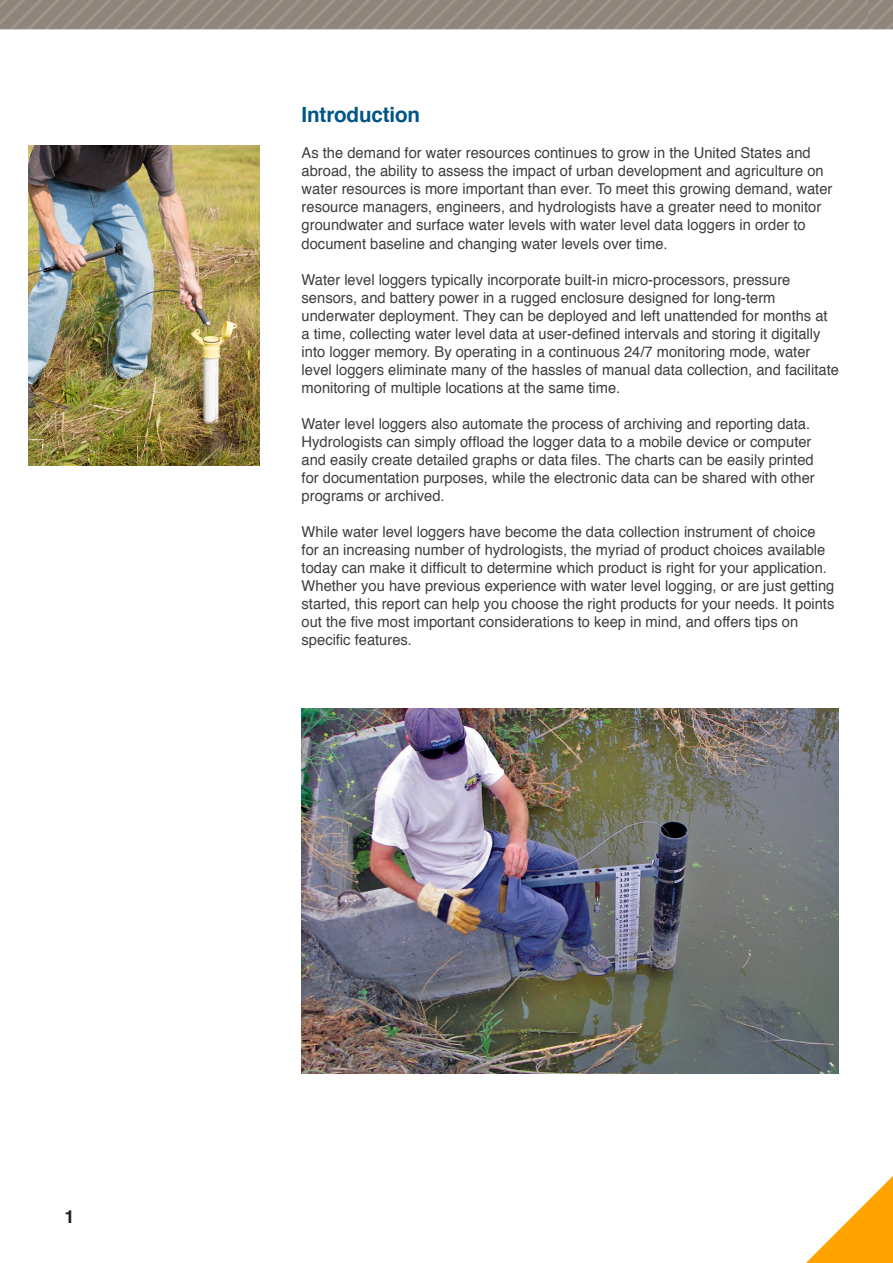
<style>
.page{position:relative;width:893px;height:1263px;background:#fff}
.page>*{position:absolute;margin:0;border:0;box-sizing:border-box;transform-origin:0 0}
.t1{font:700 21px "Helvetica";letter-spacing:-.005em;color:#005587}
.t2{font:700 18px "Helvetica";color:#231f20}
.t3{font:15px/18px "Helvetica";color:#3e3e3f}
</style>
<div class="page">
<img style="left:0;top:0;width:868px;height:30px">
<img style="left:868px;top:0;width:25px;height:30px">
<svg style="left:806px;top:1176px;width:87px;height:87px"></svg>
<img style="left:302px;top:708px;width:537px;height:365px">
<img style="left:28px;top:146px;width:231px;height:319px">
<p class="t2" style="left:65px;top:1202px;width:12px">1</p>
<p class="t1" style="left:302px;top:98px;width:120px">Introduction</p>
<p class="t3" style="left:302px;top:145px;width:532px">As the demand for water resources continues to grow in the United States and abroad, the ability to assess the impact of urban development and agriculture on water resources is more important than ever. To meet this growing demand, water resource managers, engineers, and hydrologists have a greater need to monitor groundwater and surface water levels with water level data loggers in order to document baseline and changing water levels over time.</p>
<p class="t3" style="left:302px;top:271px;width:539px">Water level loggers typically incorporate built-in micro-processors, pressure sensors, and battery power in a rugged enclosure designed for long-term underwater deployment. They can be deployed and left unattended for months at a time, collecting water level data at user-defined intervals and storing it digitally into logger memory. By operating in a continuous 24/7 monitoring mode, water level loggers eliminate many of the hassles of manual data collection, and facilitate monitoring of multiple locations at the same time.</p>
<p class="t3" style="left:302px;top:415px;width:515px">Water level loggers also automate the process of archiving and reporting data.<br>Hydrologists can simply offload the logger data to a mobile device or computer and easily create detailed graphs or data files. The charts can be easily printed for documentation purposes, while the electronic data can be shared with other programs or archived.</p>
<p class="t3" style="left:302px;top:523px;width:527px">While water level loggers have become the data collection instrument of choice for an increasing number of hydrologists, the myriad of product choices available today can make it difficult to determine which product is right for your application.</p>
<p class="t3" style="left:302px;top:577px;width:534px">Whether you have previous experience with water level logging, or are just getting started, this report can help you choose the right products for your needs. It points out the five most important considerations to keep in mind, and offers tips on specific features.</p>
</div>
